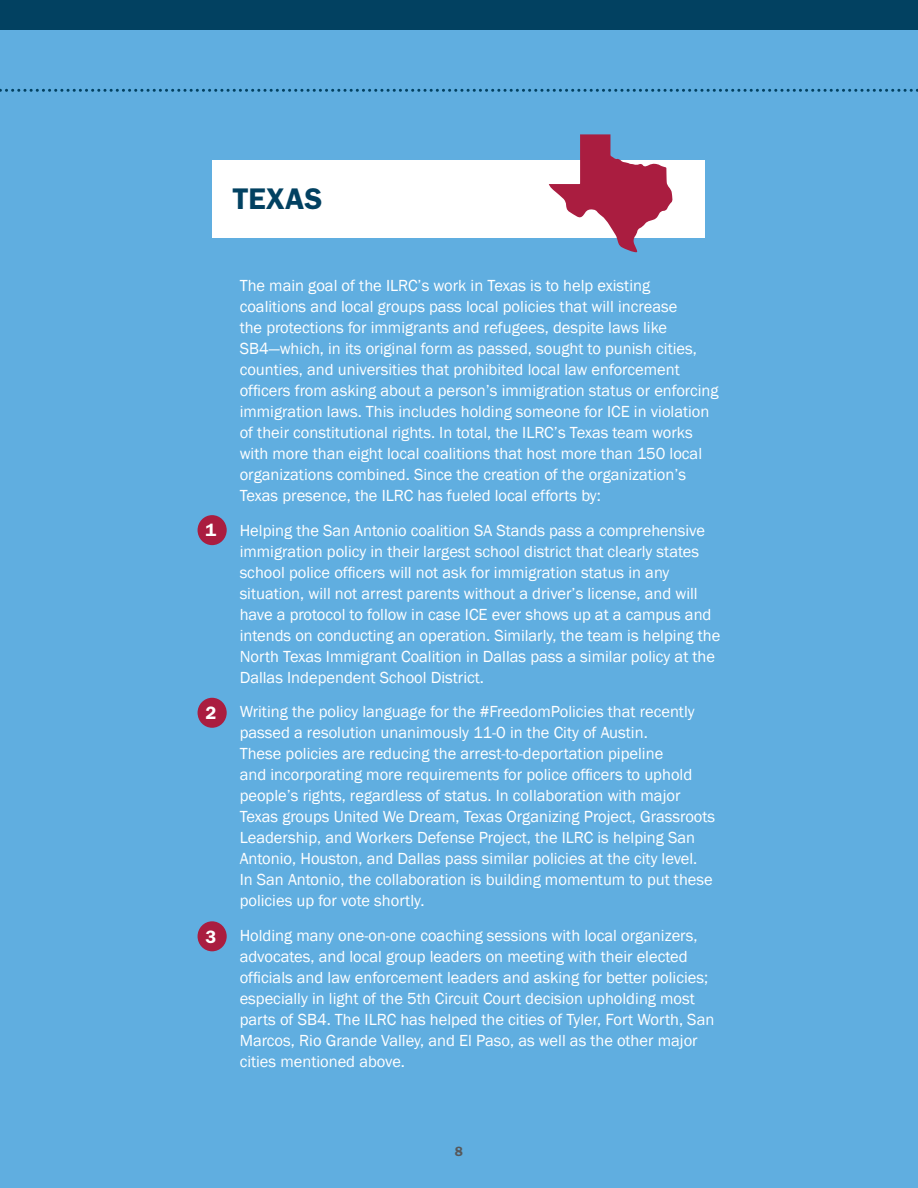
<style>
.page{position:relative;width:918px;height:1188px;background:#60aee0}
.page>*{position:absolute;margin:0;border:0;box-sizing:border-box;transform-origin:0 0}
.t1{font:600 30px "ITC Franklin Gothic Std";color:#024161}
.t2{font:600 18px "ITC Franklin Gothic Std";color:#fff}
.t3{font:16.5px/21px "Franklin Gothic";color:#fff}
.t4{font:600 13.5px "ITC Franklin Gothic Std";color:#57585a}
</style>
<div class="page">
<div style="left:198px;top:515px;width:29px;height:30px;background:#aa1d40;border-radius:50%"></div>
<div style="left:198px;top:698px;width:29px;height:30px;background:#aa1d40;border-radius:50%"></div>
<div style="left:198px;top:921px;width:29px;height:30px;background:#aa1d40;border-radius:50%"></div>
<div style="left:212px;top:160px;width:493px;height:78px;background:#fff"></div>
<svg style="left:549px;top:134px;width:123px;height:118px"></svg>
<svg style="left:0;top:89px;width:918px;height:3px"></svg>
<div style="left:0;top:0;width:918px;height:29px;background:#024161"></div>
<h1 class="t1" style="left:232px;top:181px;width:91px">TEXAS</h1>
<p class="t2" style="left:206px;top:520px;width:12px">1</p>
<p class="t2" style="left:206px;top:702px;width:12px">2</p>
<p class="t2" style="left:206px;top:926px;width:12px">3</p>
<p class="t3" style="left:240px;top:276px;width:480px">The main goal of the ILRC’s work in Texas is to help existing coalitions and local groups pass local policies that will increase<br>the protections for immigrants and refugees, despite laws like SB4—which, in its original form as passed, sought to punish cities, counties, and universities that prohibited local law enforcement officers from asking about a person’s immigration status or enforcing immigration laws. This includes holding someone for ICE in violation of their constitutional rights. In total, the ILRC’s Texas team works with more than eight local coalitions that host more than 150 local organizations combined. Since the creation of the organization’s Texas presence, the ILRC has fueled local efforts by:</p>
<p class="t3" style="left:240px;top:520px;width:482px">Helping the San Antonio coalition SA Stands pass a comprehensive immigration policy in their largest school district that clearly states school police officers will not ask for immigration status in any situation, will not arrest parents without a driver’s license, and will have a protocol to follow in case ICE ever shows up at a campus and intends on conducting an operation. Similarly, the team is helping the North Texas Immigrant Coalition in Dallas pass a similar policy at the Dallas Independent School District.</p>
<p class="t3" style="left:240px;top:702px;width:477px">Writing the policy language for the #FreedomPolicies that recently passed a resolution unanimously 11-0 in the City of Austin.<br>These policies are reducing the arrest-to-deportation pipeline<br>and incorporating more requirements for police officers to uphold people’s rights, regardless of status. In collaboration with major Texas groups United We Dream, Texas Organizing Project, Grassroots Leadership, and Workers Defense Project, the ILRC is helping San Antonio, Houston, and Dallas pass similar policies at the city level.<br>In San Antonio, the collaboration is building momentum to put these policies up for vote shortly.</p>
<p class="t3" style="left:240px;top:925px;width:476px">Holding many one-on-one coaching sessions with local organizers, advocates, and local group leaders on meeting with their elected officials and law enforcement leaders and asking for better policies; especially in light of the 5th Circuit Court decision upholding most parts of SB4. The ILRC has helped the cities of Tyler, Fort Worth, San Marcos, Rio Grande Valley, and El Paso, as well as the other major cities mentioned above.</p>
<p class="t4" style="left:455px;top:1143px;width:10px">8</p>
</div>
